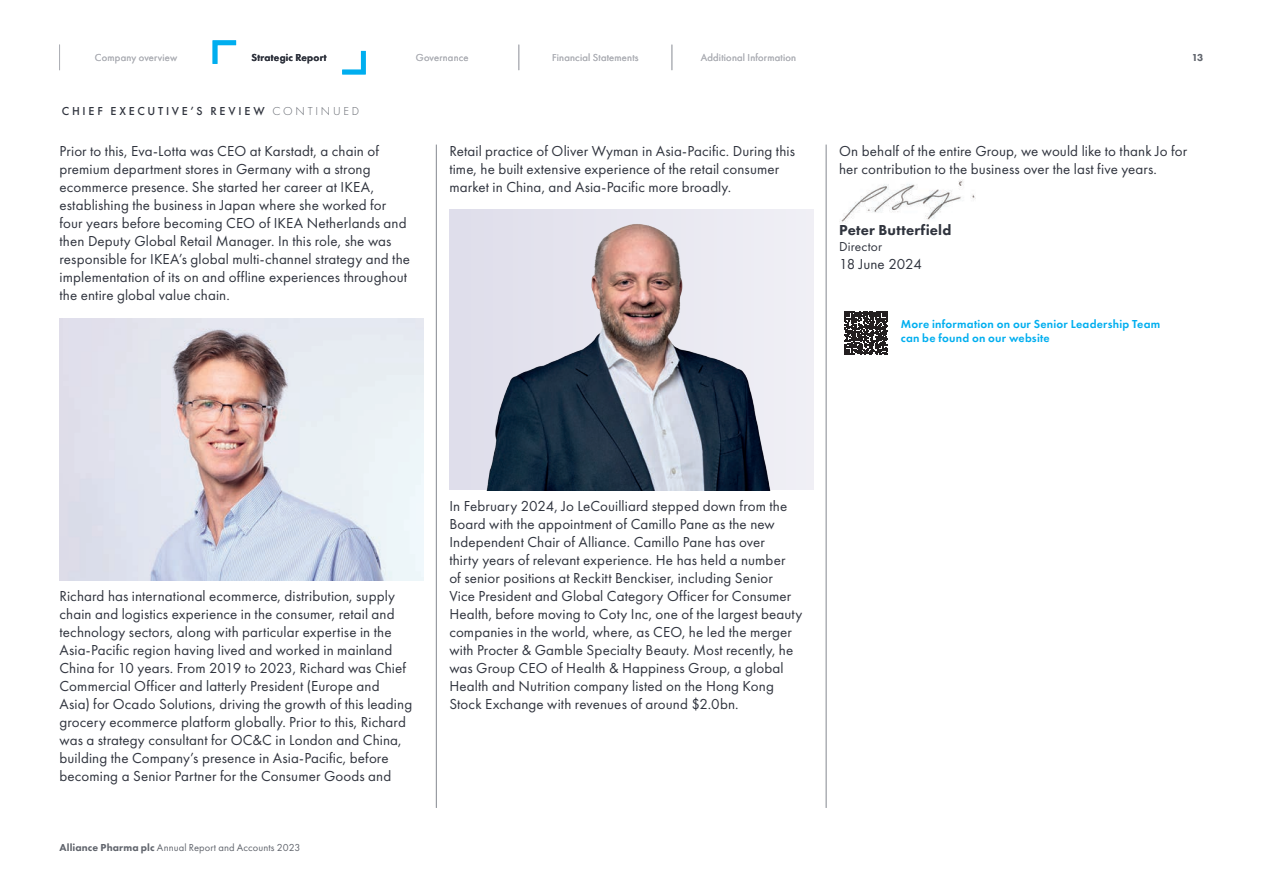
<style>
.page{position:relative;width:1263px;height:893px;background:#fff}
.page>*{position:absolute;margin:0;border:0;box-sizing:border-box;transform-origin:0 0}
.t1{font:15px/18px "Futura PT";letter-spacing:.01em;color:#30343e}
.t2{font:800 15px "Futura PT";letter-spacing:.01em;color:#30343e}
.t3{font:13.5px "Futura PT";letter-spacing:.01em;color:#30343e}
.t4{font:600 12px/13.5px "Futura PT";letter-spacing:.02em;color:#00aeef}
.t5{font:500 12px "Futura PT";letter-spacing:.23em;color:#30343e}
.t6{font:10.5px "Futura PT";letter-spacing:.02em;color:#aeb0b6}
.t7{font:10.5px "Futura PT";letter-spacing:.01em;color:#61656d}
.t8{font:600 10.5px "Futura PT";letter-spacing:.025em;color:#30343e}
.t9{font:800 10.5px "Futura PT";color:#61656d}
.s1{font-weight:300;color:#61656d}
.s2{font-weight:800}
</style>
<div class="page">
<img style="left:60px;top:319px;width:364px;height:261px">
<img style="left:449px;top:209px;width:365px;height:281px">
<hr style="left:436px;top:145px;width:1px;height:663px;background:#858890">
<img style="left:839px;top:180px;width:137px;height:44px">
<svg style="left:844px;top:311px;width:44px;height:44px"></svg>
<hr style="left:826px;top:145px;width:1px;height:663px;background:#858890">
<svg style="left:59px;top:45px;width:1px;height:25px"></svg>
<svg style="left:518px;top:45px;width:1px;height:25px"></svg>
<svg style="left:671px;top:45px;width:1px;height:25px"></svg>
<svg style="left:212px;top:40px;width:25px;height:24px"></svg>
<svg style="left:342px;top:50px;width:24px;height:25px"></svg>
<p class="t6" style="left:95px;top:51px;width:84px">Company overview</p>
<p class="t8" style="left:252px;top:51px;width:77px">Strategic Report</p>
<p class="t6" style="left:416px;top:51px;width:54px">Governance</p>
<p class="t6" style="left:552px;top:51px;width:88px">Financial Statements</p>
<p class="t6" style="left:701px;top:51px;width:97px">Additional Information</p>
<p class="t9" style="left:1192px;top:51px;width:13px">13</p>
<p class="t5" style="left:62px;top:104px;width:299px">CHIEF EXECUTIVE’S REVIEW <span class="s1">CONTINUED</span></p>
<p class="t1" style="left:60px;top:142px;width:352px">Prior to this, Eva-Lotta was CEO at Karstadt, a chain of premium department stores in Germany with a strong ecommerce presence. She started her career at IKEA, establishing the business in Japan where she worked for four years before becoming CEO of IKEA Netherlands and then Deputy Global Retail Manager. In this role, she was responsible for IKEA’s global multi-channel strategy and the implementation of its on and offline experiences throughout the entire global value chain.</p>
<p class="t1" style="left:449px;top:142px;width:347px">Retail practice of Oliver Wyman in Asia-Pacific. During this time, he built extensive experience of the retail consumer market in China, and Asia-Pacific more broadly.</p>
<p class="t1" style="left:839px;top:142px;width:350px">On behalf of the entire Group, we would like to thank Jo for her contribution to the business over the last five years.</p>
<p class="t2" style="left:839px;top:220px;width:114px">Peter Butterfield</p>
<p class="t3" style="left:839px;top:239px;width:44px">Director</p>
<p class="t1" style="left:839px;top:255px;width:84px">18 June 2024</p>
<p class="t4" style="left:901px;top:317px;width:261px">More information on our Senior Leadership Team can be found on our website</p>
<p class="t1" style="left:60px;top:587px;width:354px">Richard has international ecommerce, distribution, supply chain and logistics experience in the consumer, retail and technology sectors, along with particular expertise in the Asia-Pacific region having lived and worked in mainland China for 10 years. From 2019 to 2023, Richard was Chief Commercial Officer and latterly President (Europe and Asia) for Ocado Solutions, driving the growth of this leading grocery ecommerce platform globally. Prior to this, Richard was a strategy consultant for OC&amp;C in London and China, building the Company’s presence in Asia-Pacific, before becoming a Senior Partner for the Consumer Goods and</p>
<p class="t7" style="left:60px;top:841px;width:242px"><span class="s2">Alliance Pharma plc</span> Annual Report and Accounts 2023</p>
<p class="t1" style="left:449px;top:497px;width:354px">In February 2024, Jo LeCouilliard stepped down from the Board with the appointment of Camillo Pane as the new Independent Chair of Alliance. Camillo Pane has over<br>thirty years of relevant experience. He has held a number<br>of senior positions at Reckitt Benckiser, including Senior<br>Vice President and Global Category Officer for Consumer Health, before moving to Coty Inc, one of the largest beauty companies in the world, where, as CEO, he led the merger with Procter &amp; Gamble Specialty Beauty. Most recently, he was Group CEO of Health &amp; Happiness Group, a global Health and Nutrition company listed on the Hong Kong Stock Exchange with revenues of around $2.0bn.</p>
</div>
